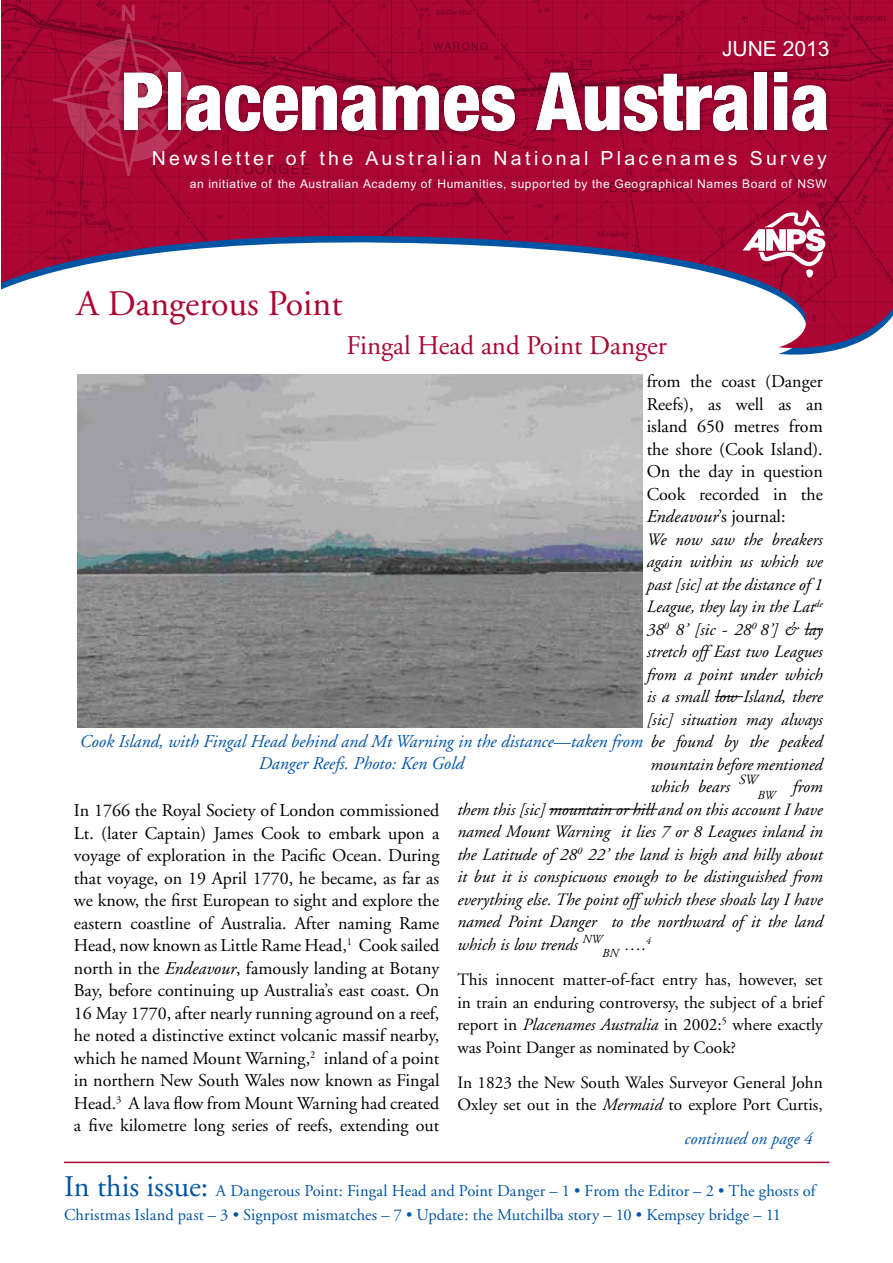
<style>
.page{position:relative;width:893px;height:1263px;background:#fff}
.page>*{position:absolute;margin:0;border:0;box-sizing:border-box;transform-origin:0 0}
.t1{font:36px "Adobe Garamond";color:#ab0634}
.t2{font:27px "Adobe Garamond";color:#ab0634}
.t3{font:21px "Arial";color:#fff}
.t4{font:19.5px "Arial";letter-spacing:.17em;color:#fff}
.t5{font:18px/22.5px "Adobe Garamond";color:#000;text-align:justify}
.t6{font:italic 18px "Adobe Garamond";color:#0054a4}
.t7{font:italic 17.25px/22.5px "Adobe Garamond";color:#000;text-align:justify}
.t8{font:17.25px/22.5px "Adobe Garamond";color:#000;text-align:justify}
.t9{font:italic 17.25px "Adobe Garamond";color:#0054a4}
.t10{font:16.5px/24px "Adobe Garamond";letter-spacing:.005em;color:#0054a4}
.t11{font:italic 13.95px "Adobe Garamond";color:#000}
.t12{font:italic 12.3px "Adobe Garamond";color:#000}
.t13{font:12px "Arial";letter-spacing:.05em;color:#fff}
.s1{font-style:italic}
.s2{font-style:normal;font-size:17.25px}
.s3{font-size:17.25px;color:#000}
.s4{font-size:30px}
</style>
<div class="page">
<img style="left:1px;top:0;width:892px;height:349px">
<hr style="left:64px;top:1161px;width:765px;height:2px;background:#ab0634">
<img style="left:377px;top:64px;width:452px;height:76px">
<svg style="left:52px;top:5px;width:325px;height:171px;background:#b12b51"></svg>
<svg style="left:383px;top:86px;width:132px;height:45px"></svg>
<svg style="left:536px;top:73px;width:212px;height:58px"></svg>
<div style="left:754px;top:73px;width:13px;height:57px;background:#fff"></div>
<svg style="left:774px;top:72px;width:53px;height:59px"></svg>
<svg style="left:742px;top:210px;width:83px;height:67px"></svg>
<svg style="left:805px;top:629px;width:18px;height:1px"></svg>
<svg style="left:715px;top:696px;width:28px;height:1px"></svg>
<hr style="left:549px;top:809px;width:109px;height:1px;background:#000">
<img style="left:78px;top:374px;width:564px;height:353px">
<p class="t3" style="left:722px;top:37px;width:109px">JUNE 2013</p>
<p class="t4" style="left:152px;top:147px;width:676px">Newsletter of the Australian National Placenames Survey</p>
<p class="t13" style="left:190px;top:177px;width:638px">an initiative of the Australian Academy of Humanities, supported by the Geographical Names Board of NSW</p>
<h1 class="t1" style="left:77px;top:285px;width:267px">A Dangerous Point</h1>
<h2 class="t2" style="left:347px;top:331px;width:322px">Fingal Head and Point Danger</h2>
<p class="t5" style="left:647px;top:371px;width:178px">from the coast (Danger Reefs), as well as an island 650 metres from the shore (Cook Island).<br>On the day in question Cook recorded in the <span class="s1">Endeavour</span>’s journal:</p>
<p class="t7" style="left:647px;top:529px;width:178px">We now saw the breakers again within us which we past [sic] at the distance of 1<br>League, they lay in the Lat<sup>de </sup>38<sup>0</sup> 8’ [sic - 28<sup>0</sup> 8’] &amp; lay stretch off East two Leagues from a point under which is a small low Island, there [sic] situation may always</p>
<p class="t6" style="left:80px;top:731px;width:744px">Cook Island, with Fingal Head behind and Mt Warning in the distance<span class="s2">—</span>taken from <span class="s3">be found by the peaked</span></p>
<p class="t7" style="left:651px;top:754px;width:174px">mountain before mentioned which bears</p>
<p class="t6" style="left:259px;top:754px;width:207px">Danger Reefs. Photo: Ken Gold</p>
<p class="t11" style="left:739px;top:772px;width:20px">SW</p>
<p class="t7" style="left:457px;top:776px;width:367px;text-indent:300px"><sub>BW</sub> from them this [sic] mountain or hill and on this account I have named Mount Warning it lies 7 or 8 Leagues inland in the Latitude of 28<sup>0</sup> 22’ the land is high and hilly about it but it is conspicuous enough to be distinguished from everything else. The point off which these shoals lay I have named Point Danger to the northward of it the land which is low trends <sup>NW</sup></p>
<p class="t5" style="left:74px;top:799px;width:367px">In 1766 the Royal Society of London commissioned Lt. (later Captain) James Cook to embark upon a voyage of exploration in the Pacific Ocean. During that voyage, on 19 April 1770, he became, as far as we know, the first European to sight and explore the eastern coastline of Australia. After naming Rame Head, now known as Little Rame Head,<sup>1</sup> Cook sailed north in the <span class="s1">Endeavour</span>, famously landing at Botany Bay, before continuing up Australia’s east coast. On 16 May 1770, after nearly running aground on a reef, he noted a distinctive extinct volcanic massif nearby, which he named Mount Warning,<sup>2</sup> inland of a point in northern New South Wales now known as Fingal Head.<sup>3</sup> A lava flow from Mount Warning had created a five kilometre long series of reefs, extending out</p>
<p class="t12" style="left:602px;top:946px;width:50px">BN <sup>….</sup><sup>4</sup></p>
<p class="t8" style="left:457px;top:969px;width:367px">This innocent matter-of-fact entry has, however, set in train an enduring controversy, the subject of a brief report in <span class="s1">Placenames Australia</span> in 2002:<sup>5</sup> where exactly was Point Danger as nominated by Cook?</p>
<p class="t8" style="left:457px;top:1072px;width:367px">In 1823 the New South Wales Surveyor General John<br>Oxley set out in the <span class="s1">Mermaid</span> to explore Port Curtis,</p>
<p class="t9" style="left:685px;top:1130px;width:129px">continued on page 4</p>
<p class="t10" style="left:64px;top:1179px;width:753px"><span class="s4">In this issue:</span> A Dangerous Point: Fingal Head and Point Danger – 1 • From the Editor – 2 • The ghosts of<br>Christmas Island past – 3 • Signpost mismatches – 7 • Update: the Mutchilba story – 10 • Kempsey bridge – 11</p>
</div>
